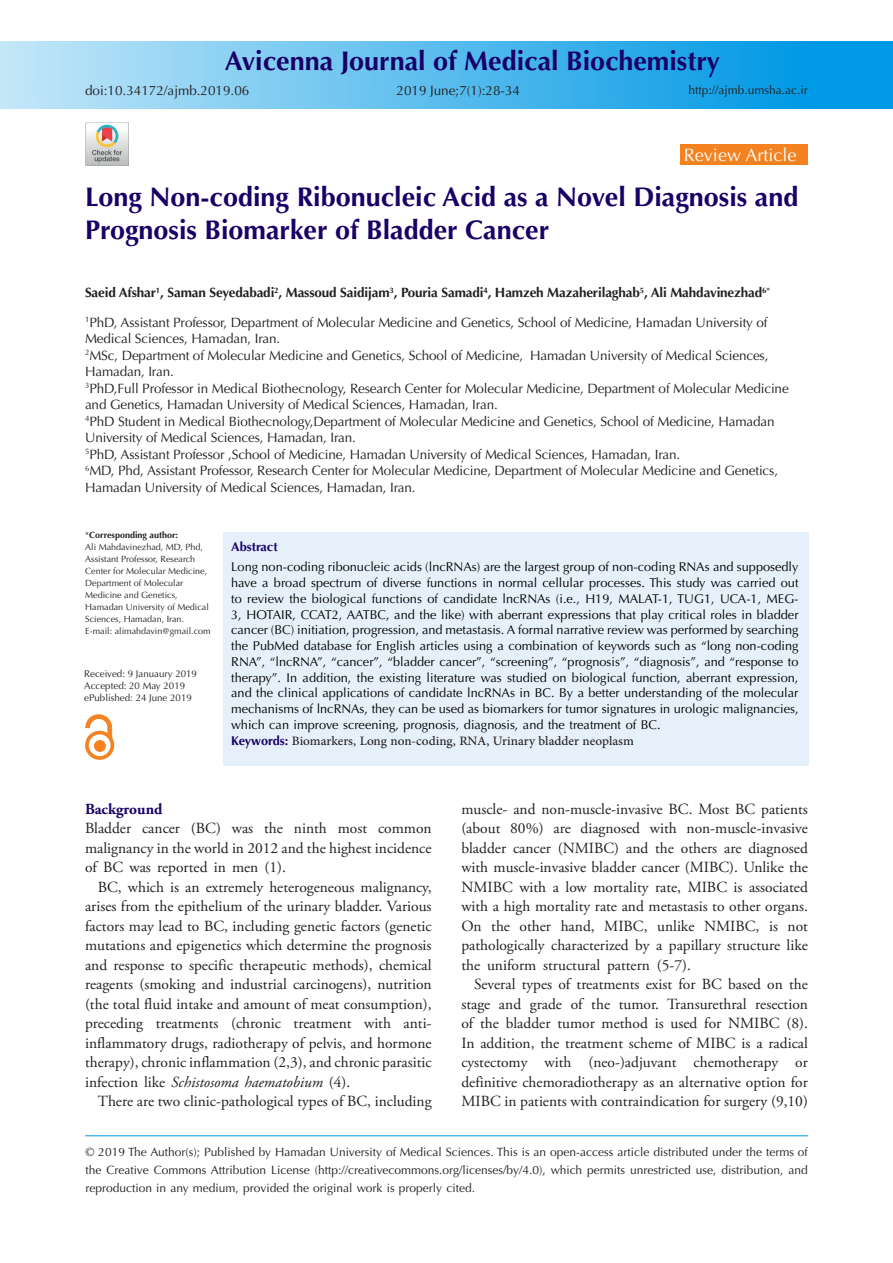
<style>
.page{position:relative;width:893px;height:1263px;background:#fff}
.page>*{position:absolute;margin:0;border:0;box-sizing:border-box;transform-origin:0 0}
.t1{font:700 27px/33px "Optima LT Std";color:#190066}
.t2{font:18px "Adobe Arabic";color:#231f20}
.t3{font:18px "Optima LT Std";color:#fff}
.t4{font:15.45px/19.5px "Adobe Garamond Pro";color:#231f20;text-align:justify}
.heading_1{font:700 15.45px "Adobe Garamond Pro";color:#190066}
.t5{font:13.5px/16.5px "Optima LT Std";letter-spacing:-.01em;color:#231f20}
.t6{font:700 13.5px "Optima LT Std";letter-spacing:-.01em;color:#231f20}
.t7{font:12.75px/15.8px "Optima LT Std";color:#000;text-align:justify}
.t8{font:700 12.75px "Optima LT Std";color:#190066}
.t9{font:12px/18px "Optima LT Std";color:#221e1f;text-align:justify}
.t10{font:12px "Optima LT Std";color:#231f20}
.t11{font:9.75px "Optima LT Std";color:#231f20}
.t12{font:9px/12px "Optima LT Std";color:#231f20}
.t13{font:700 9px "Optima LT Std";color:#231f20}
.s1{font-weight:400}
.s2{font-family:"Optima LT Std";font-weight:700;font-size:12.75px;color:#190066}
.s3{font-style:italic}
.s4{color:#231f20}
</style>
<div class="page">
<div style="left:0;top:42px;width:893px;height:67px;background:linear-gradient(to right,#c3e7f8,#0092e3)"></div>
<hr style="left:85px;top:1135px;width:723px;height:1px;background:#0099e5">
<div style="left:681px;top:145px;width:127px;height:20px;background:#f58220"></div>
<div style="left:223px;top:531px;width:586px;height:234px;background:#e6f0fa"></div>
<div style="left:94px;top:740px;width:11px;height:11px;background:#f58220;border-radius:50%"></div>
<div style="left:94px;top:740px;width:11px;height:11px;border:1px solid #f58220;border-radius:50%"></div>
<div style="left:85px;top:731px;width:29px;height:29px;border:4px solid #f58220;border-radius:50%"></div>
<svg style="left:86px;top:715px;width:26px;height:24px"></svg>
<img style="left:85px;top:122px;width:43px;height:43px">
<p class="t1" style="left:225px;top:45px;width:497px">Avicenna Journal of Medical Biochemistry</p>
<p class="t5" style="left:85px;top:82px;width:166px">doi:10.34172/ajmb.2019.06</p>
<p class="t5" style="left:396px;top:82px;width:125px">2019 June;7(1):28-34</p>
<p class="t10" style="left:688px;top:83px;width:121px">http://ajmb.umsha.ac.ir</p>
<p class="t3" style="left:684px;top:145px;width:114px">Review Article</p>
<p class="t1" style="left:85px;top:181px;width:715px">Long Non-coding Ribonucleic Acid as a Novel Diagnosis and<br>Prognosis Biomarker of Bladder Cancer</p>
<p class="t6" style="left:85px;top:285px;width:686px">Saeid Afshar<sup>1</sup>, Saman Seyedabadi<sup>2</sup>, Massoud Saidijam<sup>3</sup>, Pouria Samadi<sup>4</sup>, Hamzeh Mazaherilaghab<sup>5</sup>, Ali Mahdavinezhad<sup>6*</sup></p>
<p class="t5" style="left:85px;top:314px;width:684px"><sup>1</sup>PhD, Assistant Professor, Department of Molecular Medicine and Genetics, School of Medicine, Hamadan University of<br>Medical Sciences, Hamadan, Iran.</p>
<p class="t5" style="left:85px;top:347px;width:685px"><sup>2</sup>MSc, Department of Molecular Medicine and Genetics, School of Medicine, Hamadan University of Medical Sciences,<br>Hamadan, Iran.</p>
<p class="t5" style="left:85px;top:380px;width:705px"><sup>3</sup>PhD,Full Professor in Medical Biothecnology, Research Center for Molecular Medicine, Department of Molecular Medicine and Genetics, Hamadan University of Medical Sciences, Hamadan, Iran.</p>
<p class="t5" style="left:85px;top:413px;width:691px"><sup>4</sup>PhD Student in Medical Biothecnology,Department of Molecular Medicine and Genetics, School of Medicine, Hamadan<br>University of Medical Sciences, Hamadan, Iran.</p>
<p class="t5" style="left:85px;top:446px;width:597px"><sup>5</sup>PhD, Assistant Professor ,School of Medicine, Hamadan University of Medical Sciences, Hamadan, Iran.</p>
<p class="t5" style="left:85px;top:462px;width:695px"><sup>6</sup>MD, Phd, Assistant Professor, Research Center for Molecular Medicine, Department of Molecular Medicine and Genetics,<br>Hamadan University of Medical Sciences, Hamadan, Iran.</p>
<p class="t13" style="left:85px;top:530px;width:94px"><span class="s1">*</span>Corresponding author:</p>
<p class="t12" style="left:85px;top:541px;width:125px">Ali Mahdavinezhad, MD, Phd,<br>Assistant Professor, Research<br>Center for Molecular Medicine,<br>Department of Molecular<br>Medicine and Genetics,<br>Hamadan University of Medical<br>Sciences, Hamadan, Iran.</p>
<p class="t12" style="left:85px;top:625px;width:127px">E-mail: alimahdavin@gmail.com</p>
<p class="t11" style="left:84px;top:668px;width:114px">Received: 9 Januaury 2019</p>
<p class="t11" style="left:84px;top:680px;width:103px">Accepted: 20 May 2019</p>
<p class="t11" style="left:84px;top:692px;width:109px">ePublished: 24 June 2019</p>
<p class="t8" style="left:231px;top:540px;width:48px">Abstract</p>
<p class="t7" style="left:231px;top:559px;width:569px">Long non-coding ribonucleic acids (lncRNAs) are the largest group of non-coding RNAs and supposedly have a broad spectrum of diverse functions in normal cellular processes. This study was carried out to review the biological functions of candidate lncRNAs (i.e., H19, MALAT-1, TUG1, UCA-1, MEG-3, HOTAIR, CCAT2, AATBC, and the like) with aberrant expressions that play critical roles in bladder cancer (BC) initiation, progression, and metastasis. A formal narrative review was performed by searching the PubMed database for English articles using a combination of keywords such as “long non-coding RNA”, “lncRNA”, “cancer”, “bladder cancer”, “screening”, “prognosis”, “diagnosis”, and “response to therapy”. In addition, the existing literature was studied on biological function, aberrant expression, and the clinical applications of candidate lncRNAs in BC. By a better understanding of the molecular mechanisms of lncRNAs, they can be used as biomarkers for tumor signatures in urologic malignancies, which can improve screening, prognosis, diagnosis, and the treatment of BC.</p>
<p class="t2" style="left:231px;top:728px;width:404px"><span class="s2">Keywords:</span> Biomarkers, Long non-coding, RNA, Urinary bladder neoplasm</p>
<p class="heading_1" style="left:85px;top:800px;width:79px">Background</p>
<p class="t4" style="left:85px;top:819px;width:348px">Bladder cancer (BC) was the ninth most common malignancy in the world in 2012 and the highest incidence of BC was reported in men (1).</p>
<p class="t4" style="left:85px;top:878px;width:348px;text-indent:13px">BC, which is an extremely heterogeneous malignancy, arises from the epithelium of the urinary bladder. Various factors may lead to BC, including genetic factors (genetic mutations and epigenetics which determine the prognosis and response to specific therapeutic methods), chemical reagents (smoking and industrial carcinogens), nutrition (the total fluid intake and amount of meat consumption), preceding treatments (chronic treatment with anti&shy;inflammatory drugs, radiotherapy of pelvis, and hormone therapy), chronic inflammation (2,3), and chronic parasitic infection like <span class="s3">Schistosoma haematobium</span> (4).</p>
<p class="t4" style="left:98px;top:1092px;width:335px">There are two clinic-pathological types of BC, including</p>
<p class="t4" style="left:461px;top:800px;width:348px">muscle- and non-muscle-invasive BC. Most BC patients (about 80%) are diagnosed with non-muscle-invasive bladder cancer (NMIBC) and the others are diagnosed with muscle-invasive bladder cancer (MIBC). Unlike the NMIBC with a low mortality rate, MIBC is associated with a high mortality rate and metastasis to other organs.<br>On the other hand, MIBC, unlike NMIBC, is not pathologically characterized by a papillary structure like the uniform structural pattern (5-7).</p>
<p class="t4" style="left:461px;top:975px;width:348px;text-indent:13px">Several types of treatments exist for BC based on the stage and grade of the tumor. Transurethral resection of the bladder tumor method is used for NMIBC (8).<br>In addition, the treatment scheme of MIBC is a radical cystectomy with (neo-)adjuvant chemotherapy or definitive chemoradiotherapy as an alternative option for MIBC in patients with contraindication for surgery (9,10)</p>
<p class="t9" style="left:85px;top:1143px;width:724px"><span class="s4">© 2019 The Author(s); Published by Hamadan University of Medical Sciences.</span> This is an open-access article distributed under the terms of the Creative Commons Attribution License (http://creativecommons.org/licenses/by/4.0), which permits unrestricted use, distribution, and reproduction in any medium, provided the original work is properly cited.</p>
</div>
